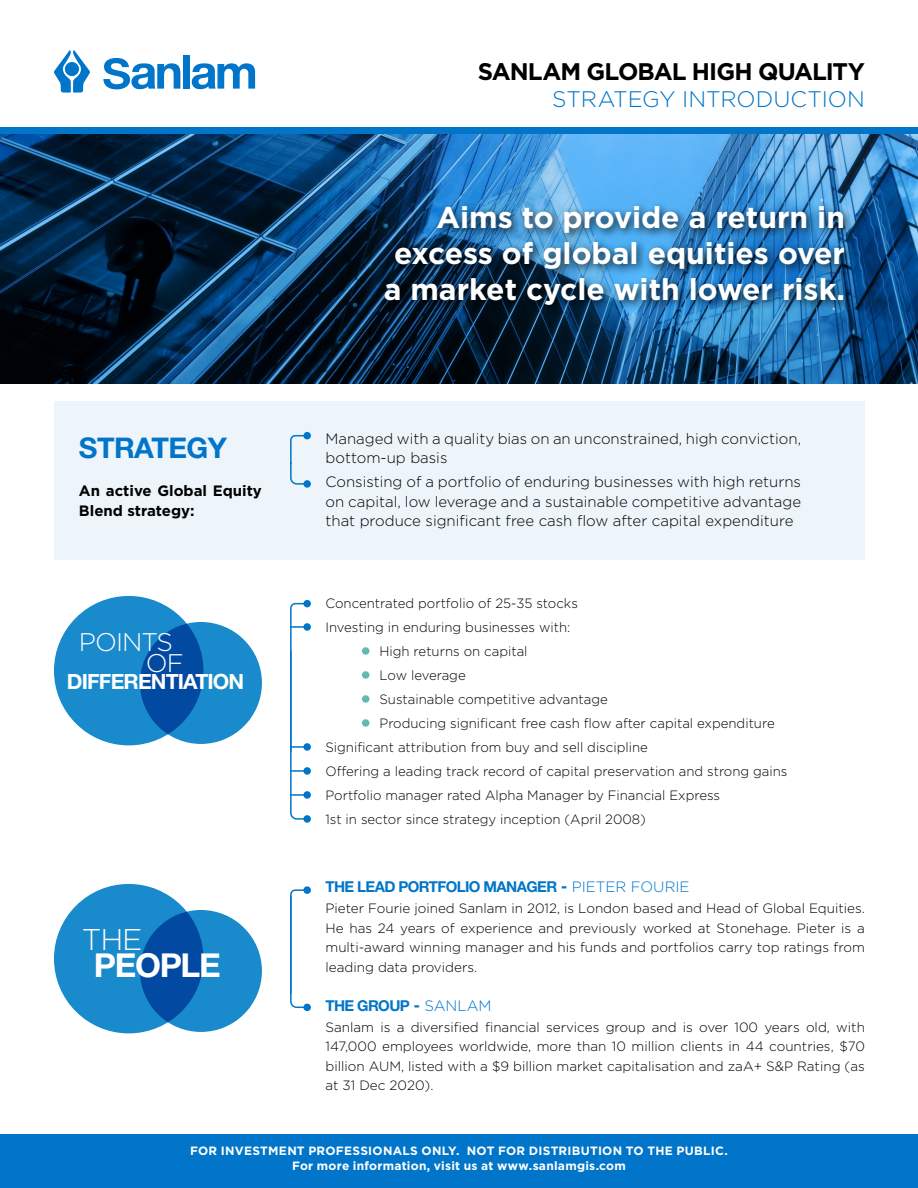
<style>
.page{position:relative;width:918px;height:1188px;background:#fff}
.page>*{position:absolute;margin:0;border:0;box-sizing:border-box;transform-origin:0 0}
.t1{font:700 33px "Helvetica Neue LT Std";letter-spacing:-.04em;color:#fff}
.t2{font:700 30px/36px "Gotham";color:#fff;text-align:right}
.t3{font:300 30px "Gotham";color:#fff}
.t4{font:700 28.5px "Helvetica Neue LT Std";letter-spacing:-.02em;color:#0075c9}
.t5{font:300 25.5px "Gotham";letter-spacing:-.04em;color:#fff}
.t6{font:700 24px "Gotham";letter-spacing:-.04em;color:#000}
.t7{font:300 22.5px "Gotham";letter-spacing:-.005em;color:#0075c9}
.t8{font:700 21px "Helvetica Neue LT Std";letter-spacing:-.04em;color:#fff}
.t9{font:300 15px/19.5px "Gotham";color:#000}
.t10{font:700 15px "Helvetica Neue LT Std";letter-spacing:-.04em;color:#0075c9}
.t11{font:700 15px/19.5px "Gotham";color:#000}
.t12{font:300 13.5px/19.5px "Gotham";color:#000;text-align:justify}
.t13{font:700 12px "Gotham";letter-spacing:.02em;color:#fff}
.s1{font-family:"Gotham"}
.s2{font-family:"Gotham";font-weight:300}
</style>
<div class="page">
<div style="left:54px;top:402px;width:811px;height:158px;background:#edf5fb"></div>
<img style="left:0;top:134px;width:918px;height:250px">
<svg style="left:192px;top:63px;width:63px;height:26px"></svg>
<svg style="left:103px;top:58px;width:77px;height:31px"></svg>
<div style="left:183px;top:55px;width:7px;height:34px;background:#0075c9"></div>
<svg style="left:54px;top:50px;width:36px;height:43px"></svg>
<div style="left:65px;top:62px;width:14px;height:14px;background:#0075c9;border-radius:50%"></div>
<div style="left:0;top:127px;width:918px;height:7px;background:#0075c9"></div>
<div style="left:380px;top:201px;width:475px;height:115px;background:#000;opacity:.75"></div>
<div style="left:0;top:1134px;width:918px;height:54px;background:#0075c9"></div>
<div style="left:55px;top:597px;width:148px;height:148px;background:#198acb;border-radius:50%"></div>
<div style="left:55px;top:885px;width:148px;height:148px;background:#198acb;border-radius:50%"></div>
<svg style="left:141px;top:623px;width:120px;height:120px;background:#0f6eb8"></svg>
<div style="left:140px;top:622px;width:122px;height:122px;border:2px solid #198acb;border-radius:50%"></div>
<svg style="left:141px;top:911px;width:120px;height:120px;background:#0f6eb8"></svg>
<div style="left:140px;top:910px;width:122px;height:122px;border:2px solid #198acb;border-radius:50%"></div>
<svg style="left:290px;top:889px;width:17px;height:120px"></svg>
<svg style="left:290px;top:435px;width:17px;height:50px"></svg>
<div style="left:303px;top:815px;width:8px;height:8px;background:#0075c9;border-radius:50%"></div>
<div style="left:303px;top:1004px;width:8px;height:7px;background:#0075c9;border-radius:50%"></div>
<div style="left:303px;top:480px;width:8px;height:8px;background:#0075c9;border-radius:50%"></div>
<div style="left:303px;top:600px;width:8px;height:7px;background:#0075c9;border-radius:50%"></div>
<div style="left:303px;top:886px;width:8px;height:8px;background:#0075c9;border-radius:50%"></div>
<div style="left:303px;top:432px;width:8px;height:7px;background:#0075c9;border-radius:50%"></div>
<div style="left:303px;top:623px;width:8px;height:8px;background:#0075c9;border-radius:50%"></div>
<div style="left:362px;top:647px;width:7px;height:8px;background:#65bab0;border-radius:50%"></div>
<div style="left:362px;top:671px;width:7px;height:8px;background:#65bab0;border-radius:50%"></div>
<div style="left:362px;top:695px;width:7px;height:8px;background:#65bab0;border-radius:50%"></div>
<div style="left:303px;top:743px;width:8px;height:8px;background:#0075c9;border-radius:50%"></div>
<div style="left:362px;top:719px;width:7px;height:8px;background:#65bab0;border-radius:50%"></div>
<div style="left:303px;top:791px;width:8px;height:8px;background:#0075c9;border-radius:50%"></div>
<div style="left:303px;top:767px;width:8px;height:8px;background:#0075c9;border-radius:50%"></div>
<svg style="left:290px;top:602px;width:17px;height:218px"></svg>
<p class="t6" style="left:478px;top:56px;width:389px">SANLAM GLOBAL HIGH QUALITY</p>
<p class="t7" style="left:552px;top:85px;width:314px">STRATEGY INTRODUCTION</p>
<p class="t4" style="left:79px;top:431px;width:149px">STRATEGY</p>
<p class="t11" style="left:79px;top:481px;width:184px">An active Global Equity<br>Blend strategy:</p>
<p class="t5" style="left:79px;top:626px;width:96px">POINTS</p>
<p class="t5" style="left:146px;top:647px;width:39px">OF</p>
<p class="t8" style="left:67px;top:668px;width:179px">DIFFERENTIATION</p>
<p class="t3" style="left:82px;top:921px;width:62px">THE</p>
<p class="t1" style="left:94px;top:944px;width:128px">PEOPLE</p>
<p class="t2" style="left:384px;top:199px;width:463px">Aims to provide a return in excess of global equities over a market cycle with lower risk.</p>
<p class="t9" style="left:326px;top:428px;width:477px">Managed with a quality bias on an unconstrained, high conviction, bottom-up basis</p>
<p class="t9" style="left:326px;top:472px;width:477px;text-align:justify">Consisting of a portfolio of enduring businesses with high returns on capital, low leverage and a sustainable competitive advantage that produce significant free cash flow after capital expenditure</p>
<p class="t12" style="left:326px;top:593px;width:254px">Concentrated portfolio of 25-35 stocks</p>
<p class="t12" style="left:326px;top:617px;width:246px">Investing in enduring businesses with:</p>
<p class="t12" style="left:380px;top:641px;width:150px">High returns on capital</p>
<p class="t12" style="left:380px;top:665px;width:88px">Low leverage</p>
<p class="t12" style="left:380px;top:689px;width:230px">Sustainable competitive advantage</p>
<p class="t12" style="left:380px;top:713px;width:397px">Producing significant free cash flow after capital expenditure</p>
<p class="t12" style="left:326px;top:737px;width:324px">Significant attribution from buy and sell discipline</p>
<p class="t12" style="left:326px;top:761px;width:464px">Offering a leading track record of capital preservation and strong gains</p>
<p class="t12" style="left:326px;top:785px;width:396px">Portfolio manager rated Alpha Manager by Financial Express</p>
<p class="t12" style="left:326px;top:809px;width:322px">1st in sector since strategy inception (April 2008)</p>
<p class="t10" style="left:326px;top:878px;width:366px">THE LEAD PORTFOLIO MANAGER <span class="s1">-</span> <span class="s2">PIETER FOURIE</span></p>
<p class="t12" style="left:326px;top:898px;width:541px">Pieter Fourie joined Sanlam in 2012, is London based and Head of Global Equities.<br>He has 24 years of experience and previously worked at Stonehage. Pieter is a multi-award winning manager and his funds and portfolios carry top ratings from leading data providers.</p>
<p class="t10" style="left:326px;top:996px;width:168px">THE GROUP <span class="s1">-</span> <span class="s2">SANLAM</span></p>
<p class="t12" style="left:326px;top:1017px;width:541px">Sanlam is a diversified financial services group and is over 100 years old, with 147,000 employees worldwide, more than 10 million clients in 44 countries, $70 billion AUM, listed with a $9 billion market capitalisation and zaA+ S&amp;P Rating (as at 31 Dec 2020).</p>
<p class="t13" style="left:190px;top:1143px;width:539px">FOR INVESTMENT PROFESSIONALS ONLY. NOT FOR DISTRIBUTION TO THE PUBLIC.</p>
<p class="t13" style="left:292px;top:1158px;width:335px">For more information, visit us at www.sanlamgis.com</p>
</div>
